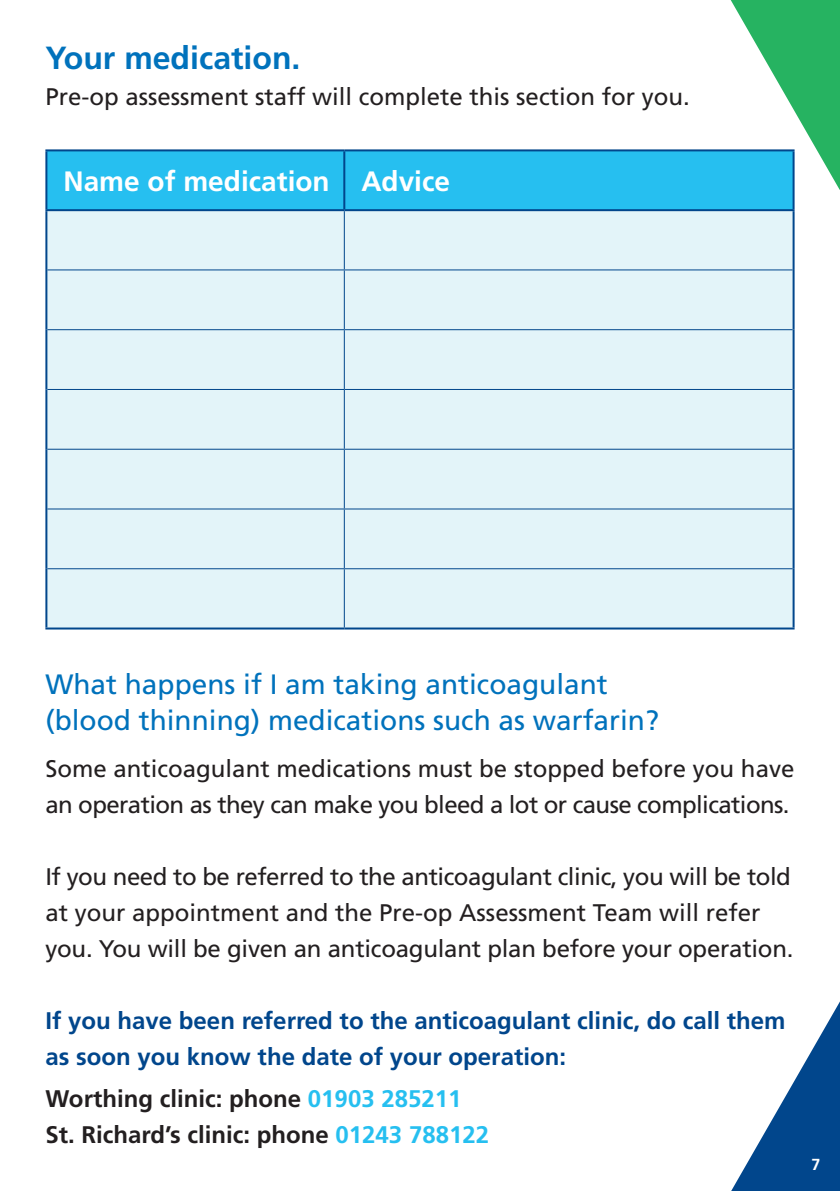
<style>
.page{position:relative;width:840px;height:1191px;background:#fff}
.page>*{position:absolute;margin:0;border:0;box-sizing:border-box;transform-origin:0 0}
.Large_title{font:700 32px "Frutiger";color:#0072bc}
.Telephone_number{font:28px/36px "Frutiger";color:#0072bc}
.Leaflet_title{font:700 28px "Frutiger";color:#fff}
.Large_title-2{font:24px/36px "Frutiger";letter-spacing:-.01em;color:#231f20}
.Telephone_number-2{font:700 24px/36px "Frutiger";color:#01468c}
.Large_title-3{font:700 24px "Frutiger";color:#231f20}
.t1{font:700 16px "Frutiger";color:#fff}
.s1{color:#26bff0}
</style>
<div class="page">
<svg style="left:731px;top:1003px;width:108px;height:188px"></svg>
<svg style="left:730px;top:0;width:109px;height:190px"></svg>
<div style="left:47px;top:151px;width:745px;height:58px;background:#26bff0"></div>
<div style="left:47px;top:211px;width:745px;height:416px;background:#e3f4f9"></div>
<hr style="left:45px;top:211px;width:2px;height:59px;background:#01468c">
<hr style="left:792px;top:211px;width:2px;height:59px;background:#01468c">
<hr style="left:45px;top:270px;width:2px;height:60px;background:#01468c">
<hr style="left:792px;top:270px;width:2px;height:60px;background:#01468c">
<hr style="left:45px;top:330px;width:2px;height:59px;background:#01468c">
<hr style="left:792px;top:330px;width:2px;height:59px;background:#01468c">
<hr style="left:45px;top:389px;width:2px;height:60px;background:#01468c">
<hr style="left:792px;top:389px;width:2px;height:60px;background:#01468c">
<hr style="left:45px;top:449px;width:2px;height:60px;background:#01468c">
<hr style="left:792px;top:449px;width:2px;height:60px;background:#01468c">
<hr style="left:45px;top:509px;width:2px;height:60px;background:#01468c">
<hr style="left:792px;top:509px;width:2px;height:60px;background:#01468c">
<hr style="left:45px;top:569px;width:2px;height:58px;background:#01468c">
<hr style="left:792px;top:569px;width:2px;height:58px;background:#01468c">
<hr style="left:45px;top:627px;width:299px;height:2px;background:#01468c">
<hr style="left:344px;top:627px;width:450px;height:2px;background:#01468c">
<hr style="left:343px;top:211px;width:1px;height:58px;background:#01468c">
<hr style="left:47px;top:269px;width:297px;height:1px;background:#01468c">
<hr style="left:344px;top:269px;width:448px;height:1px;background:#01468c">
<hr style="left:343px;top:270px;width:1px;height:59px;background:#01468c">
<hr style="left:47px;top:329px;width:297px;height:1px;background:#01468c">
<hr style="left:344px;top:329px;width:448px;height:1px;background:#01468c">
<hr style="left:343px;top:330px;width:1px;height:59px;background:#01468c">
<hr style="left:47px;top:389px;width:297px;height:1px;background:#01468c">
<hr style="left:344px;top:389px;width:448px;height:1px;background:#01468c">
<hr style="left:343px;top:390px;width:1px;height:59px;background:#01468c">
<hr style="left:47px;top:449px;width:297px;height:1px;background:#01468c">
<hr style="left:344px;top:449px;width:448px;height:1px;background:#01468c">
<hr style="left:343px;top:450px;width:1px;height:58px;background:#01468c">
<hr style="left:47px;top:508px;width:297px;height:1px;background:#01468c">
<hr style="left:344px;top:508px;width:448px;height:1px;background:#01468c">
<hr style="left:343px;top:509px;width:1px;height:59px;background:#01468c">
<hr style="left:47px;top:568px;width:297px;height:1px;background:#01468c">
<hr style="left:344px;top:568px;width:448px;height:1px;background:#01468c">
<hr style="left:343px;top:569px;width:1px;height:58px;background:#01468c">
<hr style="left:45px;top:149px;width:299px;height:2px;background:#01468c">
<hr style="left:45px;top:151px;width:2px;height:58px;background:#01468c">
<hr style="left:344px;top:149px;width:450px;height:2px;background:#01468c">
<hr style="left:343px;top:151px;width:2px;height:58px;background:#01468c">
<hr style="left:792px;top:151px;width:2px;height:58px;background:#01468c">
<hr style="left:45px;top:209px;width:299px;height:2px;background:#01468c">
<hr style="left:344px;top:209px;width:450px;height:2px;background:#01468c">
<p class="Large_title" style="left:45px;top:39px;width:256px">Your medication.</p>
<p class="Large_title-2" style="left:45px;top:79px;width:645px">Pre-op assessment staff will complete this section for you.</p>
<p class="Leaflet_title" style="left:63px;top:165px;width:268px">Name of medication</p>
<p class="Leaflet_title" style="left:361px;top:165px;width:90px">Advice</p>
<p class="Telephone_number" style="left:45px;top:665px;width:614px">What happens if I am taking anticoagulant (blood thinning) medications such as warfarin?</p>
<p class="Large_title-2" style="left:45px;top:750px;width:750px">Some anticoagulant medications must be stopped before you have an operation as they can make you bleed a lot or cause complications.</p>
<p class="Large_title-2" style="left:45px;top:858px;width:749px">If you need to be referred to the anticoagulant clinic, you will be told at your appointment and the Pre-op Assessment Team will refer you. You will be given an anticoagulant plan before your operation.</p>
<p class="Telephone_number-2" style="left:45px;top:1002px;width:741px">If you have been referred to the anticoagulant clinic, do call them as soon you know the date of your operation:</p>
<p class="Large_title-3" style="left:45px;top:1084px;width:417px">Worthing clinic: phone <span class="s1">01903 285211</span></p>
<p class="Large_title-3" style="left:45px;top:1120px;width:445px">St. Richard’s clinic: phone <span class="s1">01243 788122</span></p>
<p class="t1" style="left:811px;top:1154px;width:10px">7</p>
</div>
